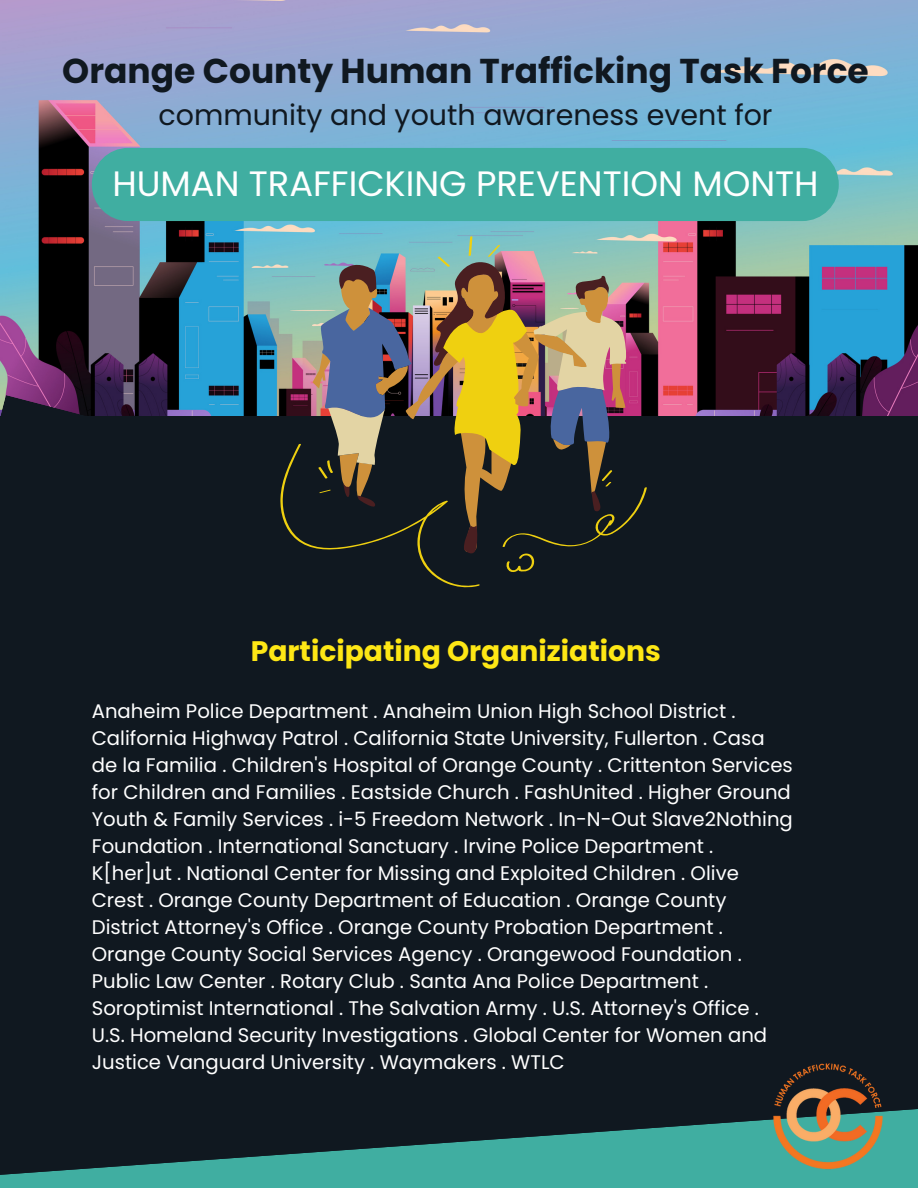
<style>
.page{position:relative;width:918px;height:1188px;background:#101820}
.page>*{position:absolute;margin:0;border:0;box-sizing:border-box;transform-origin:0 0}
.t1{font:35.25px "Poppins";color:#fff}
.t2{font:700 34.5px "Poppins";color:#101820}
.t3{font:28.5px "Poppins";color:#101820}
.t4{font:700 28.2px "Poppins";color:#fee715}
.t5{font:19.65px/27px "Poppins";color:#fff}
</style>
<div class="page">
<img style="left:0;top:0;width:918px;height:395px">
<svg style="left:0;top:395px;width:918px;height:193px"></svg>
<svg style="left:0;top:1109px;width:918px;height:79px;fill:#40aea1"></svg>
<div style="left:92px;top:148px;width:747px;height:73px;background:#40aea1;border-radius:36px"></div>
<svg style="left:280px;top:236px;width:367px;height:351px"></svg>
<img style="left:765px;top:1063px;width:129px;height:116px">
<h2 class="t2" style="left:62px;top:47px;width:808px">Orange County Human Trafficking Task Force</h2>
<h3 class="t3" style="left:159px;top:95px;width:616px">community and youth awareness event for</h3>
<h1 class="t1" style="left:112px;top:159px;width:708px">HUMAN TRAFFICKING PREVENTION MONTH</h1>
<h3 class="t4" style="left:251px;top:631px;width:412px">Participating Organiziations</h3>
<p class="t5" style="left:92px;top:698px;width:703px">Anaheim Police Department . Anaheim Union High School District .<br>California Highway Patrol . California State University, Fullerton . Casa de la Familia . Children's Hospital of Orange County . Crittenton Services for Children and Families . Eastside Church . FashUnited . Higher Ground Youth &amp; Family Services . i-5 Freedom Network . In-N-Out Slave2Nothing Foundation . International Sanctuary . Irvine Police Department .<br>K[her]ut . National Center for Missing and Exploited Children . Olive Crest . Orange County Department of Education . Orange County District Attorney's Office . Orange County Probation Department .<br>Orange County Social Services Agency . Orangewood Foundation .<br>Public Law Center . Rotary Club . Santa Ana Police Department .<br>Soroptimist International . The Salvation Army . U.S. Attorney's Office .<br>U.S. Homeland Security Investigations . Global Center for Women and Justice Vanguard University . Waymakers . WTLC</p>
</div>
